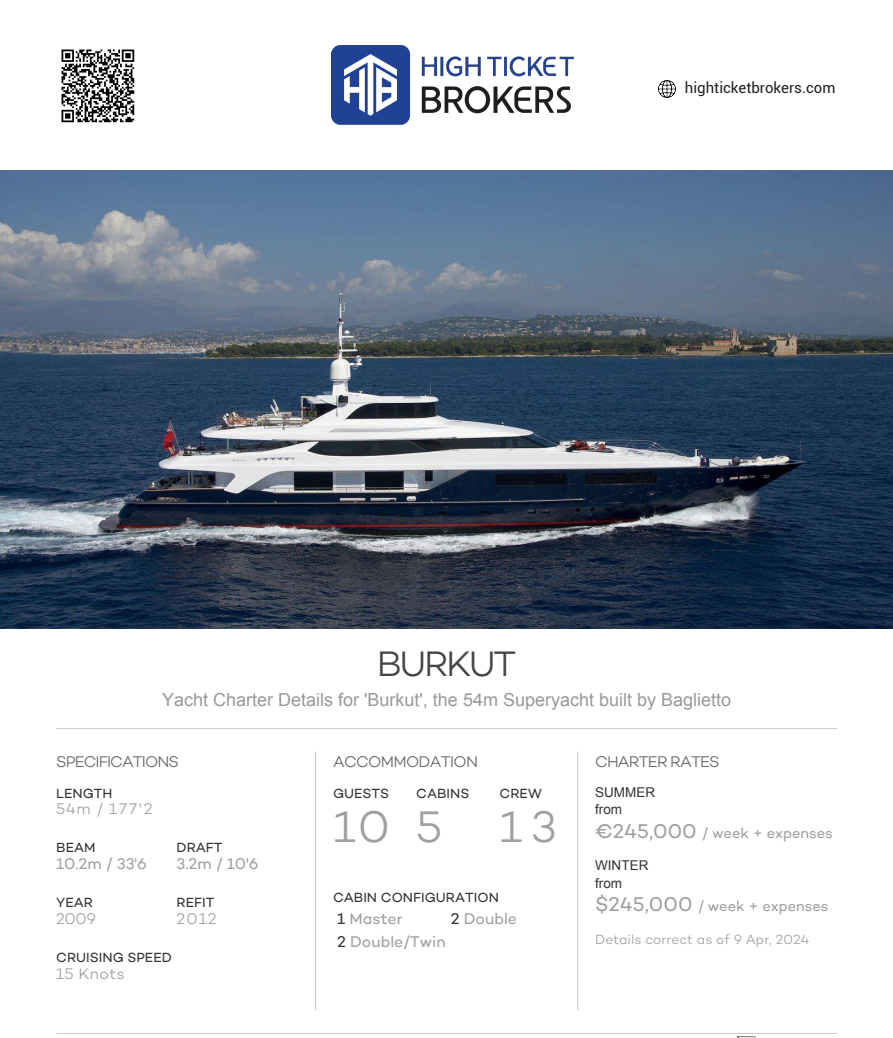
<style>
.page{position:relative;width:893px;height:1038px;background:#fff}
.page>*{position:absolute;margin:0;border:0;box-sizing:border-box;transform-origin:0 0}
.t1{font:300 45px "Campton";color:#a0a0a0}
.t2{font:300 36px "Campton";letter-spacing:-.065em;color:#454545}
.t3{font:18px "Arial";color:#999}
.t4{font:15.75px "Campton";color:#a0a0a0}
.t5{font:300 15.75px "Campton";letter-spacing:-.05em;color:#666}
.t6{font:300 15.75px "Campton";letter-spacing:.02em;color:#a0a0a0}
.t7{font:15px "Roboto";color:#231f20}
.t8{font:14.7px "Campton";color:#a0a0a0}
.t9{font:13.5px "Campton";color:#333}
.t10{font:300 13.5px "Campton";letter-spacing:.005em;color:#a0a0a0}
.t11{font:13.5px/17.1px "Arial";color:#333}
.s1{color:#333}
.s2{font-size:20.25px}
</style>
<div class="page">
<img style="left:0;top:170px;width:893px;height:459px">
<svg style="left:56px;top:728px;width:781px;height:1px"></svg>
<svg style="left:315px;top:752px;width:1px;height:258px"></svg>
<svg style="left:577px;top:752px;width:1px;height:258px"></svg>
<svg style="left:56px;top:1033px;width:781px;height:5px"></svg>
<img style="left:331px;top:45px;width:242px;height:79px">
<img style="left:659px;top:80px;width:17px;height:18px">
<img style="left:61px;top:49px;width:74px;height:74px">
<p class="t7" style="left:685px;top:78px;width:152px">highticketbrokers.com</p>
<h2 class="t2" style="left:377px;top:641px;width:141px">BURKUT</h2>
<h3 class="t3" style="left:162px;top:688px;width:571px">Yacht Charter Details for 'Burkut', the 54m Superyacht built by Baglietto</h3>
<p class="t5" style="left:56px;top:751px;width:124px">SPECIFICATIONS</p>
<p class="t9" style="left:56px;top:784px;width:58px">LENGTH</p>
<p class="t6" style="left:56px;top:799px;width:98px">54m / 177'2</p>
<p class="t9" style="left:56px;top:839px;width:41px">BEAM</p>
<p class="t9" style="left:177px;top:839px;width:47px">DRAFT</p>
<p class="t4" style="left:56px;top:854px;width:92px">10.2m / 33'6</p>
<p class="t4" style="left:177px;top:854px;width:83px">3.2m / 10'6</p>
<p class="t9" style="left:56px;top:894px;width:38px">YEAR</p>
<p class="t9" style="left:177px;top:894px;width:39px">REFIT</p>
<p class="t6" style="left:56px;top:909px;width:41px">2009</p>
<p class="t6" style="left:177px;top:909px;width:41px">2012</p>
<p class="t9" style="left:56px;top:949px;width:117px">CRUISING SPEED</p>
<p class="t6" style="left:56px;top:964px;width:70px">15 Knots</p>
<p class="t5" style="left:333px;top:751px;width:147px">ACCOMMODATION</p>
<p class="t9" style="left:333px;top:784px;width:58px">GUESTS</p>
<p class="t9" style="left:416px;top:784px;width:55px">CABINS</p>
<p class="t9" style="left:500px;top:784px;width:44px">CREW</p>
<h1 class="t1" style="left:333px;top:799px;width:111px">10 5</h1>
<h1 class="t1" style="left:500px;top:799px;width:58px">13</h1>
<p class="t9" style="left:333px;top:889px;width:167px">CABIN CONFIGURATION</p>
<p class="t4" style="left:337px;top:909px;width:67px"><span class="s1">1</span> Master</p>
<p class="t4" style="left:451px;top:909px;width:68px"><span class="s1">2</span> Double</p>
<p class="t4" style="left:337px;top:932px;width:110px"><span class="s1">2</span> Double/Twin</p>
<p class="t5" style="left:595px;top:751px;width:126px">CHARTER RATES</p>
<p class="t11" style="left:595px;top:784px;width:61px">SUMMER from</p>
<p class="t8" style="left:595px;top:824px;width:239px"><span class="s2">€245,000</span> / week + expenses</p>
<p class="t11" style="left:595px;top:857px;width:55px">WINTER from</p>
<p class="t8" style="left:595px;top:897px;width:235px"><span class="s2">$245,000</span> / week + expenses</p>
<p class="t10" style="left:595px;top:931px;width:216px">Details correct as of 9 Apr, 2024</p>
</div>
